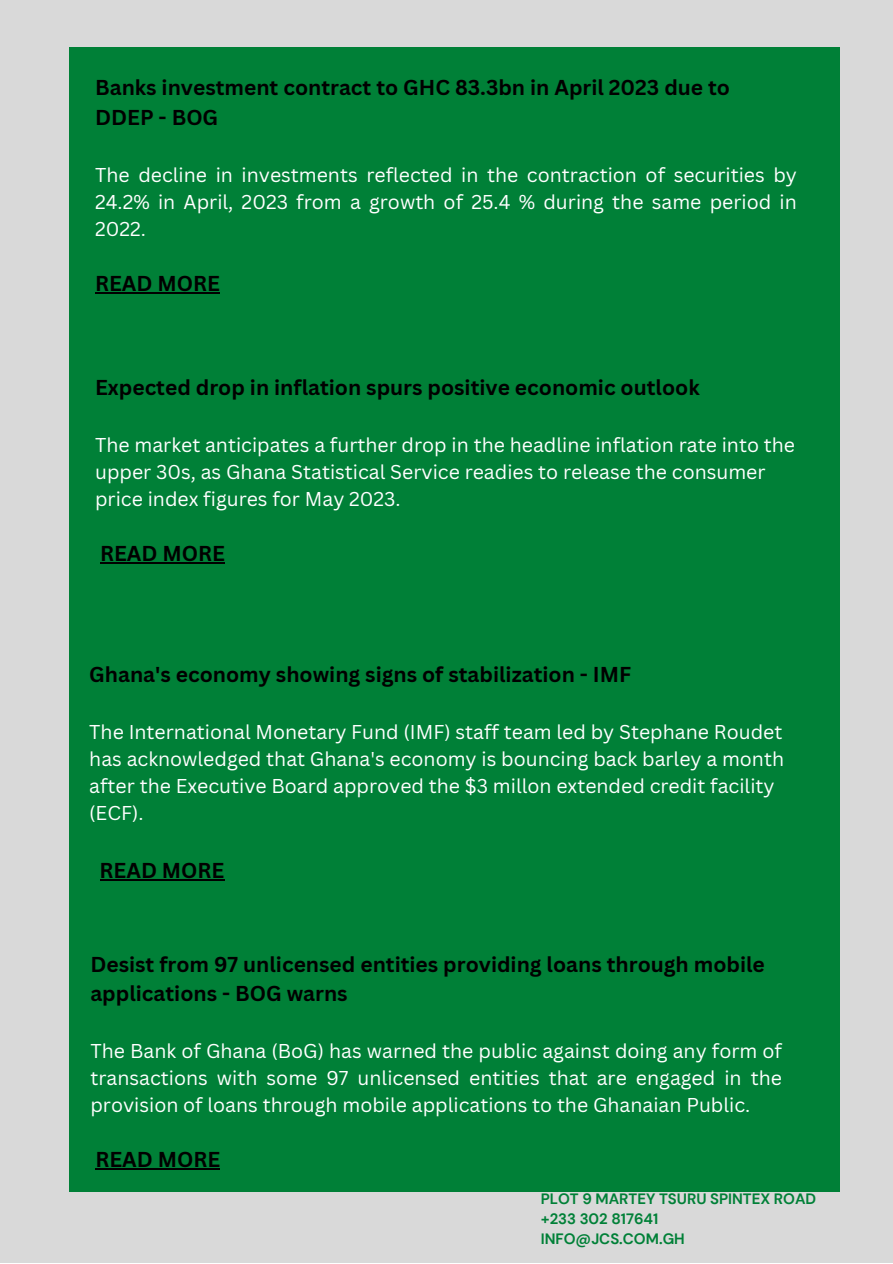
<style>
.page{position:relative;width:893px;height:1264px;background:#fff}
.page>*{position:absolute;margin:0;border:0;box-sizing:border-box;transform-origin:0 0}
.t1{font:700 21px/29.2px "Canva Sans";color:#000}
.t2{font:19.5px/27px "Canva Sans";color:#fff}
.t3{font:700 15px "DM Sans";color:#008037}
</style>
<div class="page">
<div style="left:0;top:0;width:892px;height:1262px;background:#d9d9d9"></div>
<div style="left:69px;top:47px;width:770px;height:1144px;background:#008037"></div>
<hr style="left:99px;top:879px;width:125px;height:1px;background:#000">
<hr style="left:95px;top:1168px;width:125px;height:1px;background:#000">
<hr style="left:100px;top:562px;width:125px;height:1px;background:#000">
<hr style="left:95px;top:292px;width:125px;height:1px;background:#000">
<p class="t1" style="left:95px;top:73px;width:636px">Banks investment contract to GHC 83.3bn in April 2023 due to</p>
<p class="t1" style="left:95px;top:102px;width:125px">DDEP - BOG</p>
<p class="t2" style="left:95px;top:161px;width:703px;text-align:justify">The decline in investments reflected in the contraction of securities by 24.2% in April, 2023 from a growth of 25.4 % during the same period in 2022.</p>
<p class="t1" style="left:95px;top:268px;width:126px">READ MORE</p>
<p class="t1" style="left:95px;top:372px;width:606px">Expected drop in inflation spurs positive economic outlook</p>
<p class="t2" style="left:95px;top:431px;width:701px">The market anticipates a further drop in the headline inflation rate into the upper 30s, as Ghana Statistical Service readies to release the consumer price index figures for May 2023.</p>
<p class="t1" style="left:100px;top:538px;width:126px">READ MORE</p>
<p class="t1" style="left:89px;top:659px;width:543px">Ghana's economy showing signs of stabilization - IMF</p>
<p class="t2" style="left:89px;top:718px;width:696px">The International Monetary Fund (IMF) staff team led by Stephane Roudet has acknowledged that Ghana's economy is bouncing back barley a month after the Executive Board approved the $3 millon extended credit facility (ECF).</p>
<p class="t1" style="left:99px;top:855px;width:126px">READ MORE</p>
<p class="t1" style="left:90px;top:948px;width:676px">Desist from 97 unlicensed entities providing loans through mobile applications - BOG warns</p>
<p class="t2" style="left:90px;top:1037px;width:693px;text-align:justify">The Bank of Ghana (BoG) has warned the public against doing any form of transactions with some 97 unlicensed entities that are engaged in the provision of loans through mobile applications to the Ghanaian Public.</p>
<p class="t1" style="left:95px;top:1144px;width:126px">READ MORE</p>
<p class="t3" style="left:540px;top:1188px;width:277px">PLOT 9 MARTEY TSURU SPINTEX ROAD</p>
<p class="t3" style="left:540px;top:1208px;width:119px">+233 302 817641</p>
<p class="t3" style="left:540px;top:1229px;width:145px">INFO@JCS.COM.GH</p>
</div>
